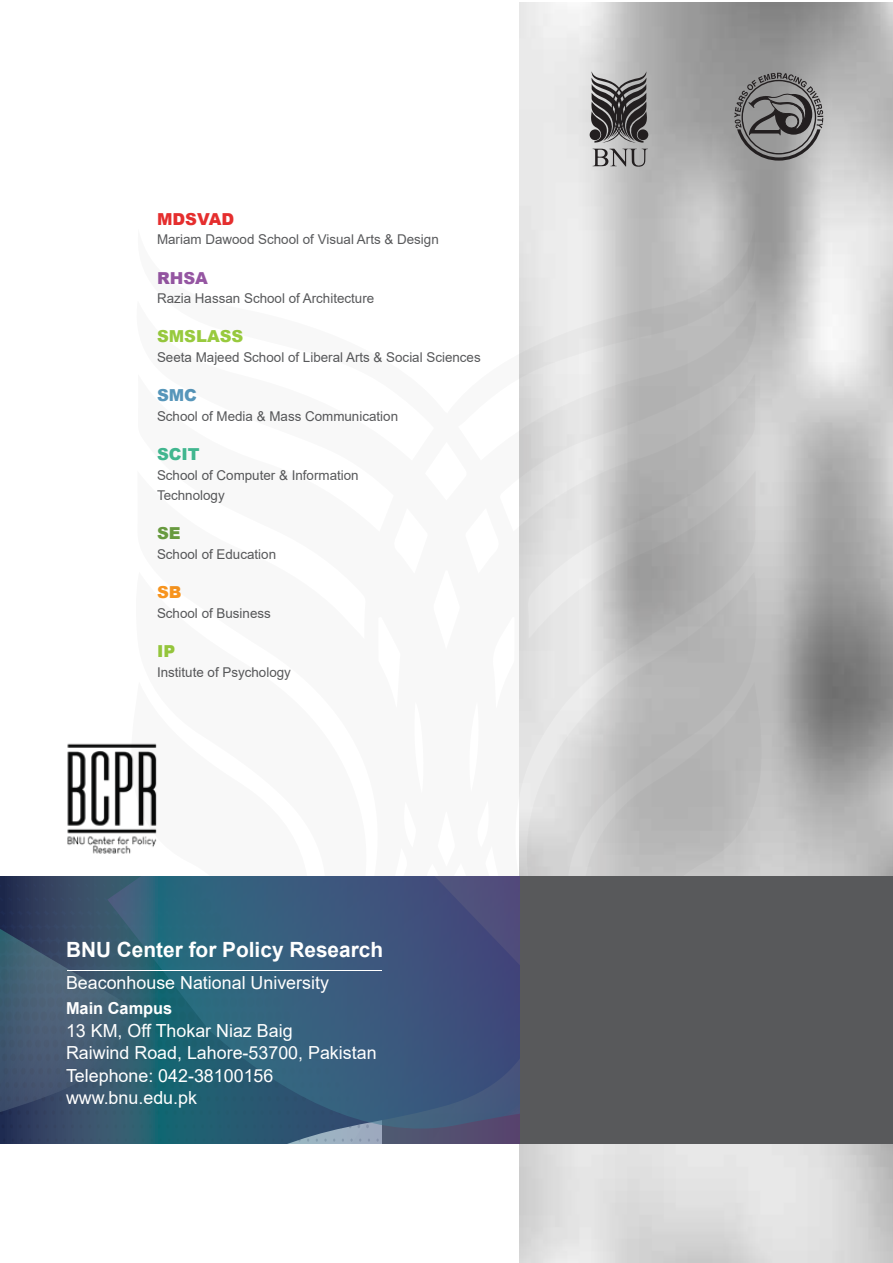
<style>
.page{position:relative;width:893px;height:1263px;background:#fff}
.page>*{position:absolute;margin:0;border:0;box-sizing:border-box;transform-origin:0 0}
.t1{font:700 21px "Arial";color:#fff}
.t2{font:18px/22.5px "Arial";color:#fff}
.t3{font:700 16.5px "Arial";color:#fff}
.t4{font:900 16.5px "Arial";color:#98ca3e}
.t5{font:900 16.5px "Arial";color:#e52e2e}
.t6{font:900 16.5px "Arial";color:#9556a2}
.t7{font:900 16.5px "Arial";color:#43bb93}
.t8{font:900 16.5px "Arial";color:#5796ba}
.t9{font:900 16.5px "Arial";color:#6b9e41}
.t10{font:900 16.5px "Arial";color:#f7941e}
.t11{font:13.5px/19.6px "Arial";color:#58595b}
</style>
<div class="page">
<img style="left:519px;top:3px;width:374px;height:1260px">
<svg style="left:590px;top:71px;width:57px;height:72px;background:#686666"></svg>
<div style="left:637px;top:129px;width:11px;height:11px;background:#231f20;border-radius:50%"></div>
<svg style="left:593px;top:149px;width:55px;height:18px"></svg>
<svg style="left:734px;top:73px;width:89px;height:88px;background:#7f7e7e"></svg>
<img style="left:67px;top:743px;width:63px;height:111px">
<svg style="left:519px;top:228px;width:239px;height:648px;background:#c8c8c8"></svg>
<svg style="left:521px;top:572px;width:237px;height:304px;background:#ccc"></svg>
<svg style="left:130px;top:743px;width:27px;height:110px"></svg>
<svg style="left:569px;top:682px;width:193px;height:194px;background:#bfbfbf"></svg>
<div style="left:382px;top:876px;width:511px;height:268px;background:#58595b"></div>
<svg style="left:0;top:876px;width:520px;height:268px;background:#385977"></svg>
<hr style="left:67px;top:970px;width:315px;height:1px;background:#fff">
<p class="t5" style="left:157px;top:207px;width:79px">MDSVAD</p>
<p class="t11" style="left:157px;top:230px;width:283px">Mariam Dawood School of Visual Arts &amp; Design</p>
<p class="t6" style="left:157px;top:266px;width:52px">RHSA</p>
<p class="t11" style="left:157px;top:288px;width:219px">Razia Hassan School of Architecture</p>
<p class="t4" style="left:157px;top:325px;width:88px">SMSLASS</p>
<p class="t11" style="left:157px;top:347px;width:325px">Seeta Majeed School of Liberal Arts &amp; Social Sciences</p>
<p class="t8" style="left:157px;top:384px;width:41px">SMC</p>
<p class="t11" style="left:157px;top:406px;width:243px">School of Media &amp; Mass Communication</p>
<p class="t7" style="left:157px;top:442px;width:44px">SCIT</p>
<p class="t11" style="left:157px;top:465px;width:203px">School of Computer &amp; Information<br>Technology</p>
<p class="t9" style="left:157px;top:521px;width:25px">SE</p>
<p class="t11" style="left:157px;top:544px;width:121px">School of Education</p>
<p class="t10" style="left:157px;top:580px;width:26px">SB</p>
<p class="t11" style="left:157px;top:603px;width:115px">School of Business</p>
<p class="t4" style="left:157px;top:639px;width:20px">IP</p>
<p class="t11" style="left:157px;top:662px;width:135px">Institute of Psychology</p>
<h1 class="t1" style="left:66px;top:935px;width:319px">BNU Center for Policy Research</h1>
<h2 class="t2" style="left:66px;top:971px;width:264px">Beaconhouse National University</h2>
<p class="t3" style="left:66px;top:997px;width:108px">Main Campus</p>
<h2 class="t2" style="left:66px;top:1019px;width:312px">13 KM, Off Thokar Niaz Baig<br>Raiwind Road, Lahore-53700, Pakistan<br>Telephone: 042-38100156 www.bnu.edu.pk</h2>
</div>
